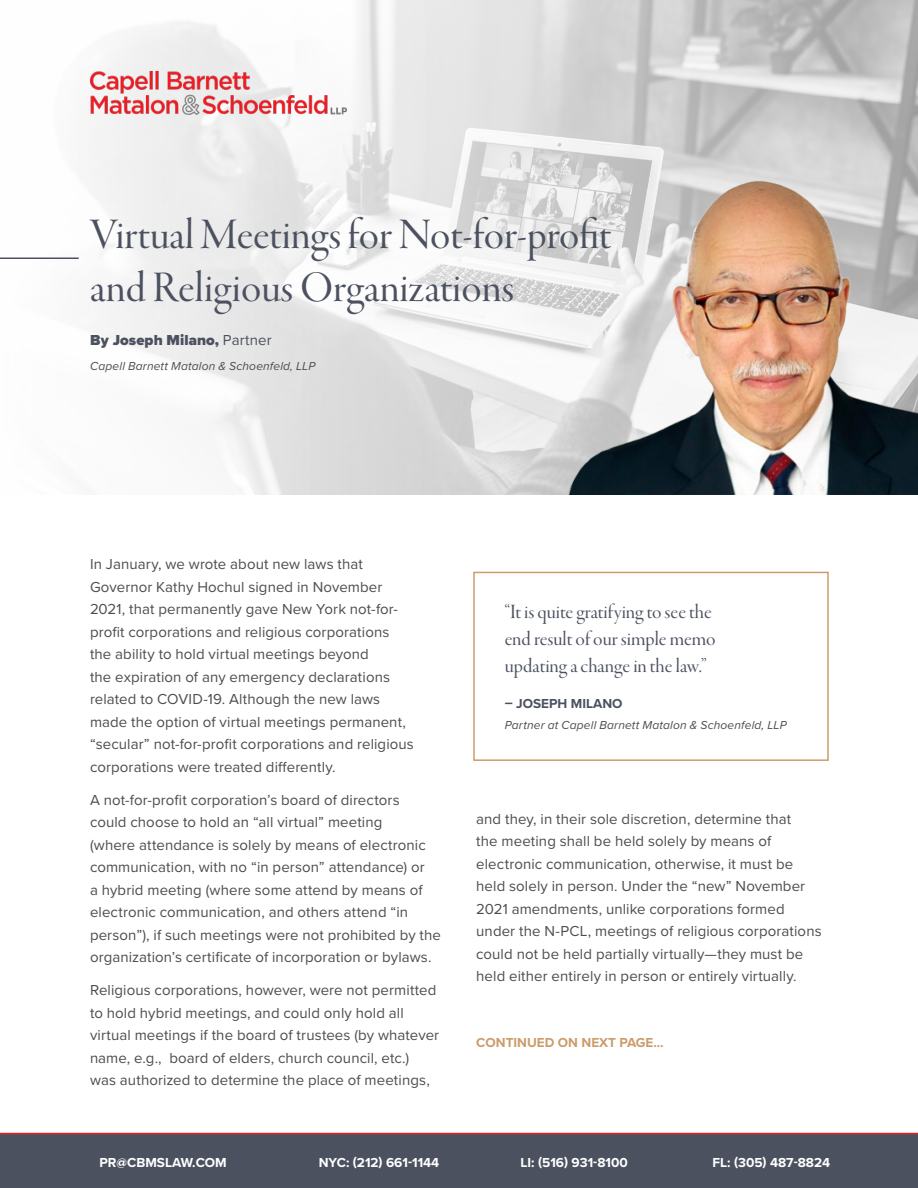
<style>
.page{position:relative;width:918px;height:1188px;background:#fff}
.page>*{position:absolute;margin:0;border:0;box-sizing:border-box;transform-origin:0 0}
.t1{font:45px/52.5px "Garamond Premr Pro Disp";color:#4b515f}
.t2{font:21px/27px "Garamond Premr Pro Disp";color:#4b515f}
.t3{font:15px/22.5px "Proxima Nova";letter-spacing:.005em;color:#4d4d4d}
.t4{font:900 15px "Proxima Nova";letter-spacing:.005em;color:#4b515f}
.t5{font:700 13.5px "Proxima Nova";color:#fff}
.t6{font:700 13.5px "Proxima Nova";color:#cc9c6b}
.t7{font:700 13.5px "Proxima Nova";color:#4b515f}
.t8{font:italic 12px "Proxima Nova";letter-spacing:.01em;color:#4d4d4d}
.s1{font-weight:400}
</style>
<div class="page">
<img style="left:0;top:0;width:918px;height:495px">
<div style="left:0;top:1133px;width:918px;height:55px;background:#4b515f"></div>
<img style="left:568px;top:132px;width:350px;height:363px">
<img style="left:90px;top:72px;width:256px;height:42px">
<hr style="left:0;top:258px;width:79px;height:1px;background:#4b515f">
<div style="left:473px;top:572px;width:356px;height:189px;border:2px solid #cc9c6b"></div>
<h1 class="t1" style="left:90px;top:210px;width:523px">Virtual Meetings for Not-for-profit and Religious Organizations</h1>
<p class="t4" style="left:90px;top:329px;width:183px">By Joseph Milano, <span class="s1">Partner</span></p>
<p class="t8" style="left:90px;top:357px;width:227px">Capell Barnett Matalon &amp; Schoenfeld, LLP</p>
<p class="t3" style="left:90px;top:552px;width:325px">In January, we wrote about new laws that Governor Kathy Hochul signed in November 2021, that permanently gave New York not-for&shy;profit corporations and religious corporations the ability to hold virtual meetings beyond<br>the expiration of any emergency declarations related to COVID-19. Although the new laws made the option of virtual meetings permanent, “secular” not-for-profit corporations and religious corporations were treated differently.</p>
<p class="t3" style="left:90px;top:788px;width:353px">A not-for-profit corporation’s board of directors<br>could choose to hold an “all virtual” meeting<br>(where attendance is solely by means of electronic communication, with no “in person” attendance) or<br>a hybrid meeting (where some attend by means of electronic communication, and others attend “in person”), if such meetings were not prohibited by the organization’s certificate of incorporation or bylaws.</p>
<p class="t3" style="left:90px;top:978px;width:351px">Religious corporations, however, were not permitted to hold hybrid meetings, and could only hold all virtual meetings if the board of trustees (by whatever name, e.g., board of elders, church council, etc.)<br>was authorized to determine the place of meetings,</p>
<h2 class="t2" style="left:505px;top:599px;width:212px">“It is quite gratifying to see the end result of our simple memo updating a change in the law.”</h2>
<p class="t7" style="left:505px;top:694px;width:119px">– JOSEPH MILANO</p>
<p class="t8" style="left:505px;top:716px;width:284px">Partner at Capell Barnett Matalon &amp; Schoenfeld, LLP</p>
<p class="t3" style="left:476px;top:807px;width:347px">and they, in their sole discretion, determine that<br>the meeting shall be held solely by means of electronic communication, otherwise, it must be held solely in person. Under the “new” November 2021 amendments, unlike corporations formed under the N-PCL, meetings of religious corporations could not be held partially virtually—they must be held either entirely in person or entirely virtually.</p>
<p class="t6" style="left:476px;top:1033px;width:189px">CONTINUED ON NEXT PAGE...</p>
<p class="t5" style="left:99px;top:1152px;width:129px">PR@CBMSLAW.COM</p>
<p class="t5" style="left:319px;top:1152px;width:122px">NYC: (212) 661-1144</p>
<p class="t5" style="left:521px;top:1152px;width:109px">LI: (516) 931-8100</p>
<p class="t5" style="left:712px;top:1152px;width:119px">FL: (305) 487-8824</p>
</div>
